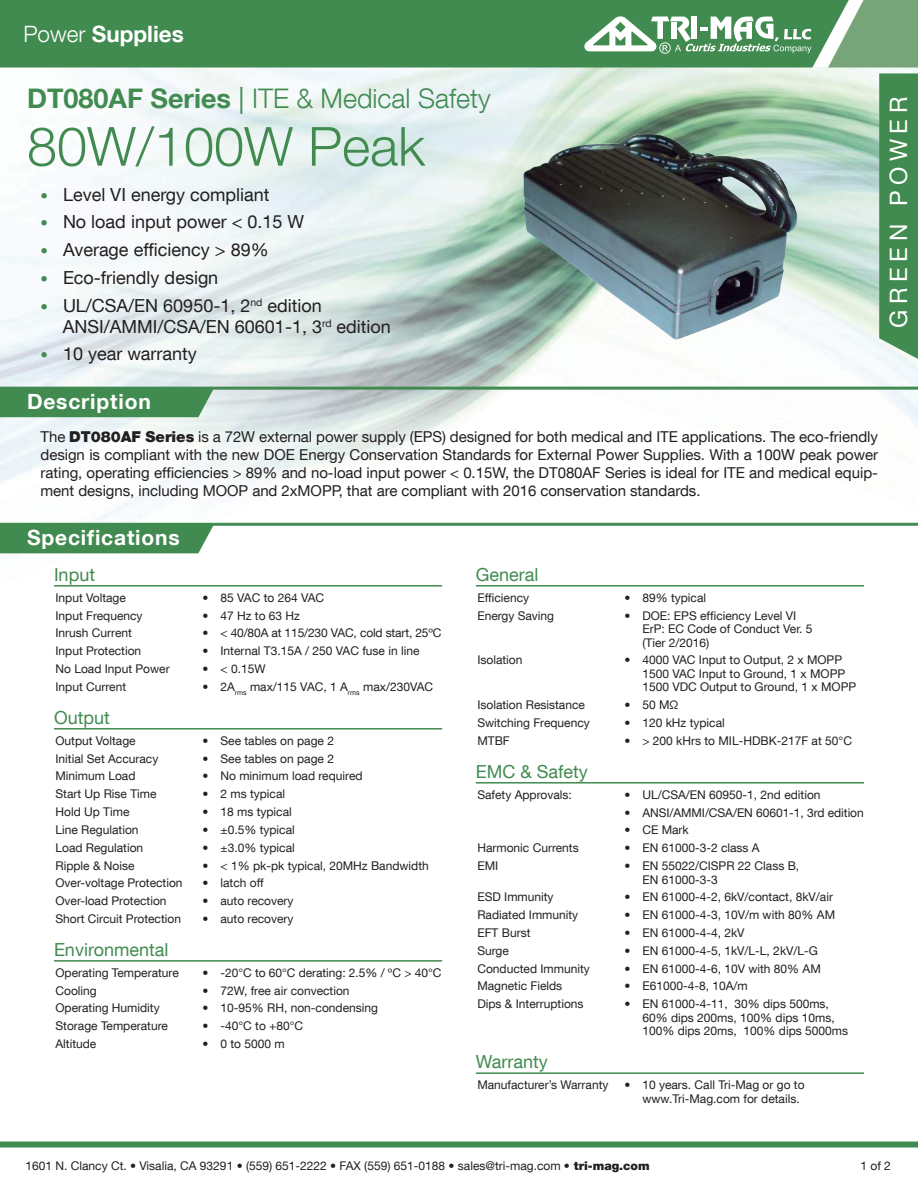
<style>
.page{position:relative;width:918px;height:1188px;background:#fff}
.page>*{position:absolute;margin:0;border:0;box-sizing:border-box;transform-origin:0 0}
.t1{font:300 54px "Helvetica Neue LT Com";color:#418b50}
.t2{font:300 27px "Helvetica Neue LT Com";color:#418b50}
.t3{font:24px "Helvetica Neue LT Com";letter-spacing:.23em;color:#fff}
.t4{font:700 22.5px "Helvetica Neue LT Com";color:#fff}
.t5{font:700 21px "Helvetica Neue LT Com";letter-spacing:.04em;color:#fff}
.t6{font:18px/21px "Helvetica Neue LT Com";color:#221f1f}
.t7{font:18px "Helvetica Neue LT Com";color:#418b50}
.t8{font:15px/18px "Helvetica Neue LT Com";letter-spacing:-.005em;color:#221f1f;text-align:justify}
.t9{font:12px/13.5px "Helvetica Neue LT Com";color:#221f1f}
.s1{font-weight:300}
.s2{font-weight:700}
.s3{font-weight:400}
.s4{font-size:15px;color:#418b50}
.s5{font-weight:900}
</style>
<div class="page">
<img style="left:0;top:68px;width:918px;height:519px">
<div style="left:0;top:0;width:828px;height:68px;background:#418b50"></div>
<svg style="left:584px;top:16px;width:227px;height:38px"></svg>
<div style="left:0;top:1141px;width:918px;height:6px;background:#418b50"></div>
<img style="left:523px;top:134px;width:275px;height:206px">
<hr style="left:0;top:523px;width:918px;height:3px;background:#418b50">
<div style="left:0;top:525px;width:214px;height:28px;background:#418b50"></div>
<hr style="left:0;top:387px;width:918px;height:3px;background:#418b50">
<div style="left:0;top:389px;width:214px;height:28px;background:#418b50"></div>
<svg style="left:828px;top:0;width:90px;height:359px;background:#92bc9c"></svg>
<hr style="left:54px;top:585px;width:388px;height:2px;background:#418b50">
<hr style="left:54px;top:728px;width:388px;height:2px;background:#418b50">
<hr style="left:54px;top:960px;width:388px;height:2px;background:#418b50">
<hr style="left:476px;top:585px;width:388px;height:2px;background:#418b50">
<hr style="left:476px;top:782px;width:388px;height:2px;background:#418b50">
<hr style="left:476px;top:1072px;width:388px;height:2px;background:#418b50">
<h3 class="t4" style="left:23px;top:25px;width:162px"><span class="s1">Power</span> Supplies</h3>
<h2 class="t2" style="left:27px;top:88px;width:465px"><span class="s2">DT080AF Series</span> <span class="s3">|</span> ITE &amp; Medical Safety</h2>
<h1 class="t1" style="left:27px;top:115px;width:400px">80W/100W Peak</h1>
<h3 class="t6" style="left:40px;top:185px;width:231px"><span class="s4">•</span> Level VI energy compliant</h3>
<h3 class="t6" style="left:40px;top:213px;width:265px"><span class="s4">•</span> No load input power &lt; 0.15 W</h3>
<h3 class="t6" style="left:40px;top:239px;width:230px"><span class="s4">•</span> Average ef昀椀ciency &gt; 89%</h3>
<h3 class="t6" style="left:40px;top:269px;width:179px"><span class="s4">•</span> Eco-friendly design</h3>
<h3 class="t6" style="left:63px;top:296px;width:329px;text-indent:-22px"><span class="s4">•</span> UL/CSA/EN 60950-1, 2<sup>nd</sup> edition<br>ANSI/AMMI/CSA/EN 60601-1, 3<sup>rd</sup> edition</h3>
<h3 class="t6" style="left:40px;top:345px;width:158px"><span class="s4">•</span> 10 year warranty</h3>
<h3 class="t3" style="left:890px;top:328px;width:232px;rotate:-90deg">GREEN POWER</h3>
<h3 class="t5" style="left:27px;top:394px;width:125px">Description</h3>
<p class="t8" style="left:40px;top:430px;width:839px">The <span class="s5">DT080AF Series</span> is a 72W external power supply (EPS) designed for both medical and ITE applications. The eco-friendly design is compliant with the new DOE Energy Conservation Standards for External Power Supplies. With a 100W peak power rating, operating ef昀椀ciencies &gt; 89% and no-load input power &lt; 0.15W, the DT080AF Series is ideal for ITE and medical equip&shy;ment designs, including MOOP and 2xMOPP, that are compliant with 2016 conservation standards.</p>
<h3 class="t5" style="left:27px;top:530px;width:154px">Specifications</h3>
<h3 class="t7" style="left:54px;top:568px;width:43px">Input</h3>
<p class="t9" style="left:56px;top:592px;width:72px">Input Voltage</p>
<p class="t9" style="left:202px;top:592px;width:123px">• 85 VAC to 264 VAC</p>
<p class="t9" style="left:56px;top:608px;width:89px">Input Frequency</p>
<p class="t9" style="left:203px;top:608px;width:99px">• 47 Hz to 63 Hz</p>
<p class="t9" style="left:56px;top:628px;width:78px">Inrush Current</p>
<p class="t9" style="left:202px;top:628px;width:241px">• &lt; 40/80A at 115/230 VAC, cold start, 25ºC</p>
<p class="t9" style="left:56px;top:645px;width:87px">Input Protection</p>
<p class="t9" style="left:202px;top:645px;width:219px">• Internal T3.15A / 250 VAC fuse in line</p>
<p class="t9" style="left:56px;top:663px;width:116px">No Load Input Power</p>
<p class="t9" style="left:202px;top:663px;width:64px">• &lt; 0.15W</p>
<p class="t9" style="left:56px;top:681px;width:72px">Input Current</p>
<p class="t9" style="left:203px;top:681px;width:232px">• 2A<sub>rms</sub> max/115 VAC, 1 A<sub>rms</sub> max/230VAC</p>
<h3 class="t7" style="left:54px;top:711px;width:57px">Output</h3>
<p class="t9" style="left:56px;top:735px;width:82px">Output Voltage</p>
<p class="t9" style="left:202px;top:735px;width:133px">• See tables on page 2</p>
<p class="t9" style="left:56px;top:753px;width:104px">Initial Set Accuracy</p>
<p class="t9" style="left:202px;top:753px;width:133px">• See tables on page 2</p>
<p class="t9" style="left:56px;top:769px;width:82px">Minimum Load</p>
<p class="t9" style="left:202px;top:769px;width:162px">• No minimum load required</p>
<p class="t9" style="left:56px;top:788px;width:103px">Start Up Rise Time</p>
<p class="t9" style="left:203px;top:788px;width:84px">• 2 ms typical</p>
<p class="t9" style="left:56px;top:805px;width:76px">Hold Up Time</p>
<p class="t9" style="left:202px;top:805px;width:91px">• 18 ms typical</p>
<p class="t9" style="left:56px;top:823px;width:85px">Line Regulation</p>
<p class="t9" style="left:203px;top:823px;width:94px">• ±0.5% typical</p>
<p class="t9" style="left:56px;top:840px;width:89px">Load Regulation</p>
<p class="t9" style="left:203px;top:840px;width:94px">• ±3.0% typical</p>
<p class="t9" style="left:56px;top:858px;width:81px">Ripple &amp; Noise</p>
<p class="t9" style="left:202px;top:858px;width:228px">• &lt; 1% pk-pk typical, 20MHz Bandwidth</p>
<p class="t9" style="left:56px;top:877px;width:129px">Over-voltage Protection</p>
<p class="t9" style="left:203px;top:877px;width:63px">• latch off</p>
<p class="t9" style="left:56px;top:895px;width:113px">Over-load Protection</p>
<p class="t9" style="left:202px;top:895px;width:93px">• auto recovery</p>
<p class="t9" style="left:56px;top:913px;width:127px">Short Circuit Protection</p>
<p class="t9" style="left:203px;top:913px;width:93px">• auto recovery</p>
<h3 class="t7" style="left:54px;top:943px;width:116px">Environmental</h3>
<p class="t9" style="left:56px;top:966px;width:125px">Operating Temperature</p>
<p class="t9" style="left:203px;top:966px;width:241px">• -20°C to 60°C derating: 2.5% / ºC &gt; 40°C</p>
<p class="t9" style="left:56px;top:985px;width:43px">Cooling</p>
<p class="t9" style="left:202px;top:985px;width:149px">• 72W, free air convection</p>
<p class="t9" style="left:56px;top:1001px;width:106px">Operating Humidity</p>
<p class="t9" style="left:203px;top:1001px;width:177px">• 10-95% RH, non-condensing</p>
<p class="t9" style="left:56px;top:1020px;width:114px">Storage Temperature</p>
<p class="t9" style="left:203px;top:1020px;width:102px">• -40°C to +80°C</p>
<p class="t9" style="left:55px;top:1038px;width:42px">Altitude</p>
<p class="t9" style="left:203px;top:1038px;width:84px">• 0 to 5000 m</p>
<h3 class="t7" style="left:476px;top:568px;width:64px">General</h3>
<p class="t9" style="left:477px;top:590px;width:53px">Ef昀椀ciency</p>
<p class="t9" style="left:624px;top:590px;width:83px">• 89% typical</p>
<p class="t9" style="left:477px;top:608px;width:78px">Energy Saving</p>
<p class="t9" style="left:642px;top:608px;width:172px;text-indent:-18px">• DOE: EPS ef昀椀ciency Level VI<br>ErP: EC Code of Conduct Ver. 5 (Tier 2/2016)</p>
<p class="t9" style="left:477px;top:655px;width:47px">Isolation</p>
<p class="t9" style="left:642px;top:655px;width:215px;text-indent:-18px">• 4000 VAC Input to Output, 2 x MOPP<br>1500 VAC Input to Ground, 1 x MOPP<br>1500 VDC Output to Ground, 1 x MOPP</p>
<p class="t9" style="left:477px;top:698px;width:109px">Isolation Resistance</p>
<p class="t9" style="left:624px;top:698px;width:56px">• 50 MΩ</p>
<p class="t9" style="left:477px;top:716px;width:114px">Switching Frequency</p>
<p class="t9" style="left:624px;top:716px;width:102px">• 120 kHz typical</p>
<p class="t9" style="left:477px;top:734px;width:34px">MTBF</p>
<p class="t9" style="left:624px;top:734px;width:229px">• &gt; 200 kHrs to MIL-HDBK-217F at 50°C</p>
<h3 class="t7" style="left:476px;top:765px;width:114px">EMC &amp; Safety</h3>
<p class="t9" style="left:477px;top:789px;width:96px">Safety Approvals:</p>
<p class="t9" style="left:624px;top:789px;width:198px">• UL/CSA/EN 60950-1, 2nd edition</p>
<p class="t9" style="left:624px;top:807px;width:241px">• ANSI/AMMI/CSA/EN 60601-1, 3rd edition</p>
<p class="t9" style="left:624px;top:825px;width:66px">• CE Mark</p>
<p class="t9" style="left:477px;top:841px;width:103px">Harmonic Currents</p>
<p class="t9" style="left:624px;top:841px;width:137px">• EN 61000-3-2 class A</p>
<p class="t9" style="left:477px;top:859px;width:22px">EMI</p>
<p class="t9" style="left:642px;top:859px;width:158px;text-indent:-18px">• EN 55022/CISPR 22 Class B,<br>EN 61000-3-3</p>
<p class="t9" style="left:477px;top:891px;width:78px">ESD Immunity</p>
<p class="t9" style="left:624px;top:891px;width:210px">• EN 61000-4-2, 6kV/contact, 8kV/air</p>
<p class="t9" style="left:477px;top:908px;width:102px">Radiated Immunity</p>
<p class="t9" style="left:624px;top:908px;width:212px">• EN 61000-4-3, 10V/m with 80% AM</p>
<p class="t9" style="left:477px;top:926px;width:55px">EFT Burst</p>
<p class="t9" style="left:624px;top:926px;width:122px">• EN 61000-4-4, 2kV</p>
<p class="t9" style="left:477px;top:945px;width:33px">Surge</p>
<p class="t9" style="left:624px;top:945px;width:195px">• EN 61000-4-5, 1kV/L-L, 2kV/L-G</p>
<p class="t9" style="left:477px;top:961px;width:114px">Conducted Immunity</p>
<p class="t9" style="left:624px;top:961px;width:198px">• EN 61000-4-6, 10V with 80% AM</p>
<p class="t9" style="left:477px;top:981px;width:86px">Magnetic Fields</p>
<p class="t9" style="left:624px;top:981px;width:125px">• E61000-4-8, 10A/m</p>
<p class="t9" style="left:477px;top:997px;width:108px">Dips &amp; Interruptions</p>
<p class="t9" style="left:642px;top:997px;width:207px;text-indent:-18px">• EN 61000-4-11, 30% dips 500ms,<br>60% dips 200ms, 100% dips 10ms,<br>100% dips 20ms, 100% dips 5000ms</p>
<h3 class="t7" style="left:476px;top:1055px;width:73px">Warranty</h3>
<p class="t9" style="left:477px;top:1079px;width:133px">Manufacturer’s Warranty</p>
<p class="t9" style="left:642px;top:1079px;width:164px;text-indent:-18px">• 10 years. Call Tri-Mag or go to www.Tri-Mag.com for details.</p>
<p class="t9" style="left:26px;top:1160px;width:626px">1601 N. Clancy Ct. • Visalia, CA 93291 • (559) 651-2222 • FAX (559) 651-0188 • sales@tri-mag.com • <span class="s5">tri-mag.com</span></p>
<p class="t9" style="left:861px;top:1160px;width:32px">1 of 2</p>
</div>
